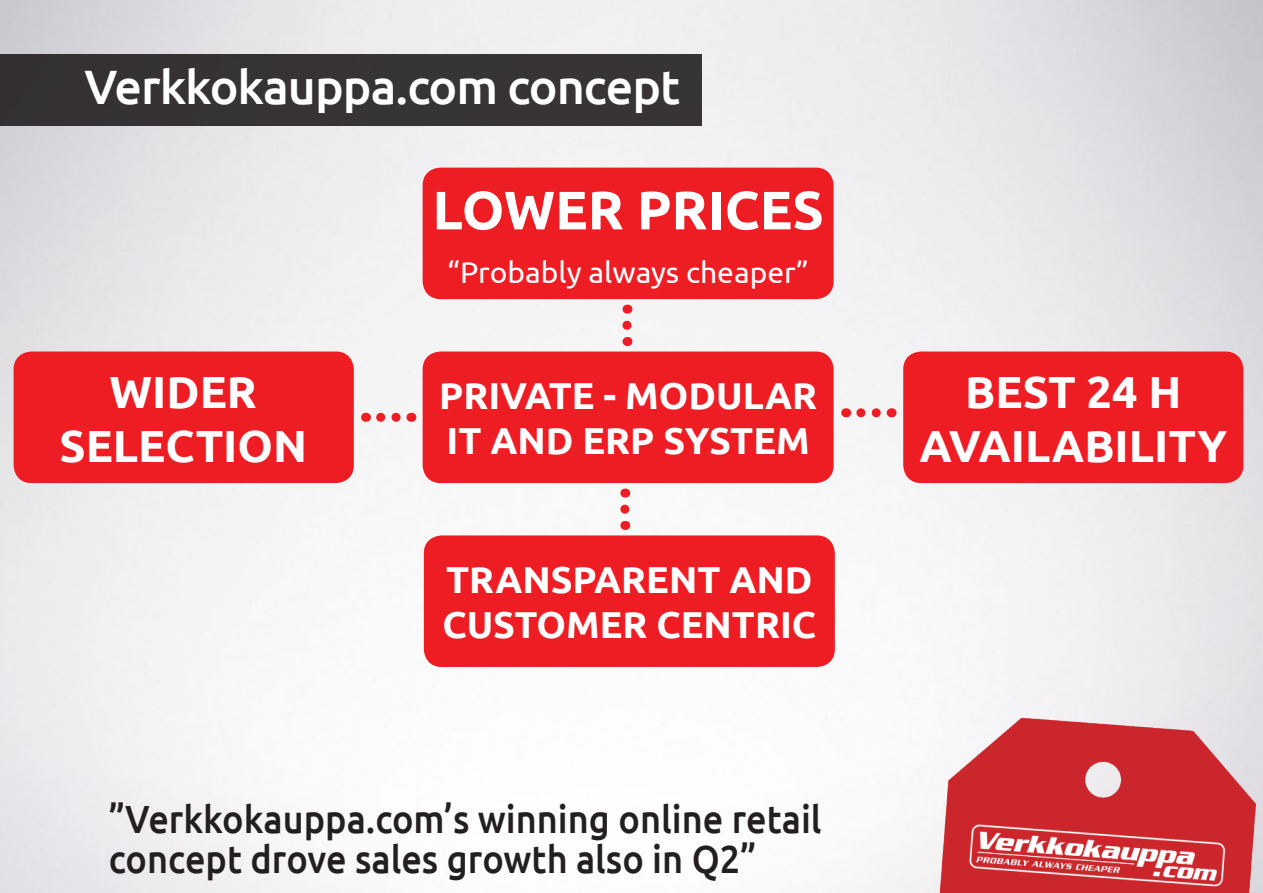
<style>
.page{position:relative;width:1263px;height:893px;background:#fff}
.page>*{position:absolute;margin:0;border:0;box-sizing:border-box;transform-origin:0 0}
.t1{font:700 54px "Ubuntu";color:#fff}
.t2{font:500 48.3px "Ubuntu";letter-spacing:-.02em;color:#fff}
.t3{font:700 45px "Ubuntu";color:#fff}
.t4{font:500 39.3px "Ubuntu";color:#231f20;scale:.92 1}
.t5{font:700 37.5px/45px "Ubuntu";color:#fff}
.t6{font:30px "Ubuntu";color:#fff}
</style>
<div class="page">
<img style="left:0;top:0;width:1263px;height:893px">
<div style="left:0;top:54px;width:702px;height:72px;background:#373335"></div>
<div style="left:424px;top:169px;width:408px;height:129px;background:#ee1d23;border-radius:17px"></div>
<div style="left:423px;top:168px;width:411px;height:131px;border:2px solid #ee1d23;border-radius:17px"></div>
<div style="left:15px;top:353px;width:338px;height:129px;background:#ee1d23;border-radius:17px"></div>
<div style="left:14px;top:351px;width:340px;height:132px;border:2px solid #ee1d23;border-radius:17px"></div>
<div style="left:904px;top:353px;width:338px;height:129px;background:#ee1d23;border-radius:17px"></div>
<div style="left:903px;top:351px;width:340px;height:132px;border:2px solid #ee1d23;border-radius:17px"></div>
<div style="left:425px;top:537px;width:409px;height:129px;background:#ee1d23;border-radius:17px"></div>
<div style="left:424px;top:535px;width:411px;height:132px;border:2px solid #ee1d23;border-radius:17px"></div>
<div style="left:424px;top:353px;width:408px;height:129px;background:#ee1d23;border-radius:17px"></div>
<div style="left:423px;top:351px;width:411px;height:132px;border:2px solid #ee1d23;border-radius:17px"></div>
<svg style="left:381px;top:413px;width:22px;height:9px"></svg>
<svg style="left:861px;top:408px;width:22px;height:9px"></svg>
<svg style="left:622px;top:305px;width:9px;height:20px"></svg>
<svg style="left:620px;top:489px;width:9px;height:20px"></svg>
<img style="left:920px;top:698px;width:343px;height:195px">
<p class="t2" style="left:85px;top:57px;width:597px">Verkkokauppa.com concept</p>
<p class="t3" style="left:110px;top:364px;width:149px">WIDER</p>
<p class="t3" style="left:59px;top:418px;width:249px">SELECTION</p>
<p class="t1" style="left:432px;top:177px;width:393px">LOWER PRICES</p>
<p class="t6" style="left:447px;top:254px;width:363px">“Probably always cheaper”</p>
<p class="t5" style="left:439px;top:373px;width:379px">PRIVATE - MODULAR<br>IT AND ERP SYSTEM</p>
<p class="t5" style="left:442px;top:557px;width:375px">TRANSPARENT AND<br>CUSTOMER CENTRIC</p>
<p class="t4" style="left:109px;top:794px;width:776px">”Verkkokauppa.com’s winning online retail</p>
<p class="t4" style="left:109px;top:834px;width:706px">concept drove sales growth also in Q2”</p>
<p class="t3" style="left:965px;top:364px;width:218px">BEST 24 H</p>
<p class="t3" style="left:919px;top:418px;width:309px">AVAILABILITY</p>
</div>
